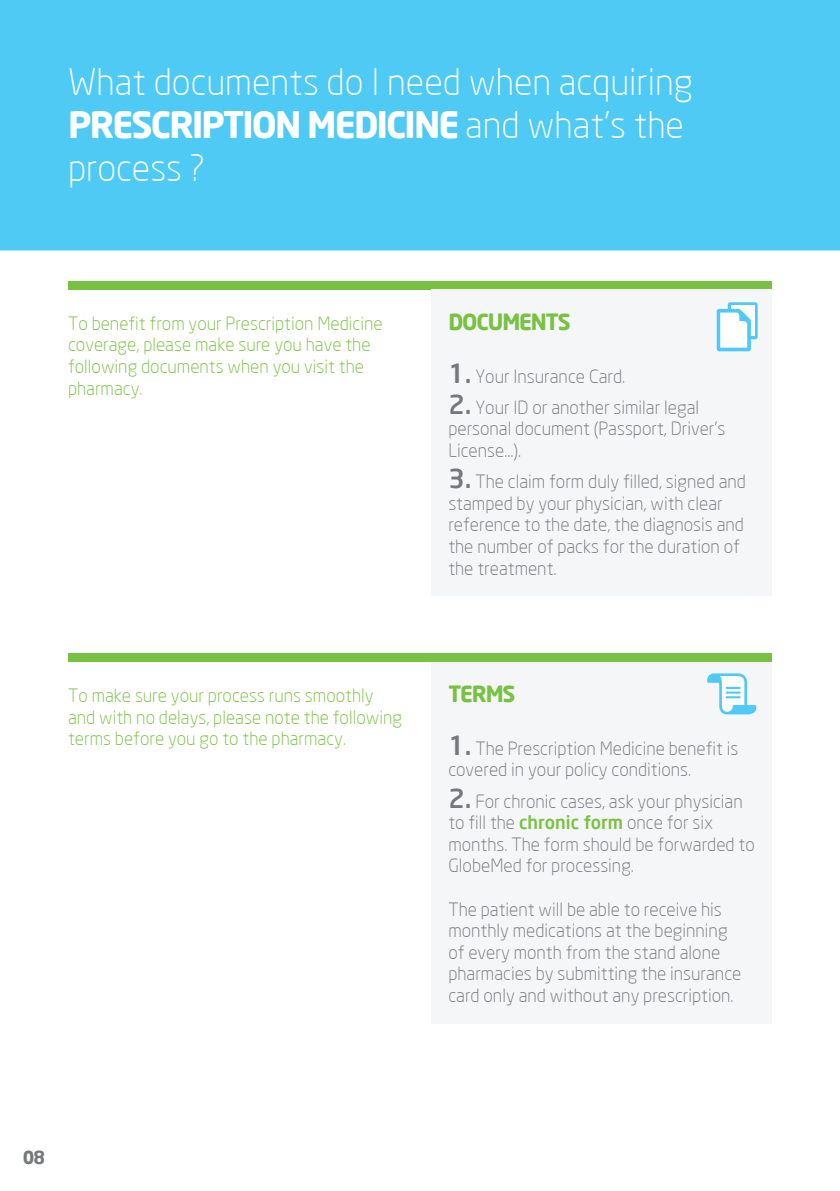
<style>
.page{position:relative;width:840px;height:1191px;background:#fff}
.page>*{position:absolute;margin:0;border:0;box-sizing:border-box;transform-origin:0 0}
.t1{font:300 36px/43.2px "Neo Sans";color:#fff}
.t2{font:700 22px "Neo Sans";letter-spacing:-.05em;color:#79c142}
.t3{font:300 18px/21.6px "Neo Sans";color:#76787b}
.t4{font:300 18px/21.6px "Neo Sans";color:#79c142}
.t5{font:700 18px "Neo Sans";color:#76787b}
.s1{font-weight:700}
.s2{font-weight:500;font-size:26px}
.s3{font-weight:500;color:#79c142}
</style>
<div class="page">
<div style="left:0;top:0;width:839px;height:250px;background:#4ecaf4"></div>
<div style="left:68px;top:281px;width:703px;height:8px;background:#79c142"></div>
<div style="left:431px;top:289px;width:340px;height:307px;background:#f4f6f7"></div>
<svg style="left:716px;top:302px;width:41px;height:49px"></svg>
<div style="left:68px;top:653px;width:703px;height:9px;background:#79c142"></div>
<div style="left:431px;top:662px;width:340px;height:361px;background:#f4f6f7"></div>
<svg style="left:707px;top:673px;width:49px;height:41px"></svg>
<h1 class="t1" style="left:68px;top:60px;width:626px">What documents do I need when acquiring<br><span class="s1">PRESCRIPTION MEDICINE</span> and what’s the process ?</h1>
<p class="t4" style="left:68px;top:312px;width:316px">To benefit from your Prescription Medicine coverage, please make sure you have the following documents when you visit the pharmacy.</p>
<p class="t4" style="left:68px;top:684px;width:335px">To make sure your process runs smoothly and with no delays, please note the following terms before you go to the pharmacy.</p>
<p class="t2" style="left:448px;top:307px;width:124px">DOCUMENTS</p>
<p class="t3" style="left:448px;top:365px;width:178px"><span class="s2">1.</span> Your Insurance Card.</p>
<p class="t3" style="left:448px;top:396px;width:278px"><span class="s2">2.</span> Your ID or another similar legal personal document (Passport, Driver’s<br>License…).</p>
<p class="t3" style="left:448px;top:471px;width:299px"><span class="s2">3.</span> The claim form duly filled, signed and stamped by your physician, with clear reference to the date, the diagnosis and the number of packs for the duration of the treatment.</p>
<p class="t2" style="left:448px;top:679px;width:69px">TERMS</p>
<p class="t3" style="left:448px;top:737px;width:291px"><span class="s2">1.</span> The Prescription Medicine benefit is covered in your policy conditions.</p>
<p class="t3" style="left:448px;top:790px;width:308px"><span class="s2">2.</span> For chronic cases, ask your physician to fill the <span class="s3">chronic form</span> once for six months. The form should be forwarded to GlobeMed for processing.</p>
<p class="t3" style="left:448px;top:898px;width:294px">The patient will be able to receive his monthly medications at the beginning of every month from the stand alone pharmacies by submitting the insurance card only and without any prescription.</p>
<p class="t5" style="left:23px;top:1145px;width:24px">08</p>
</div>
